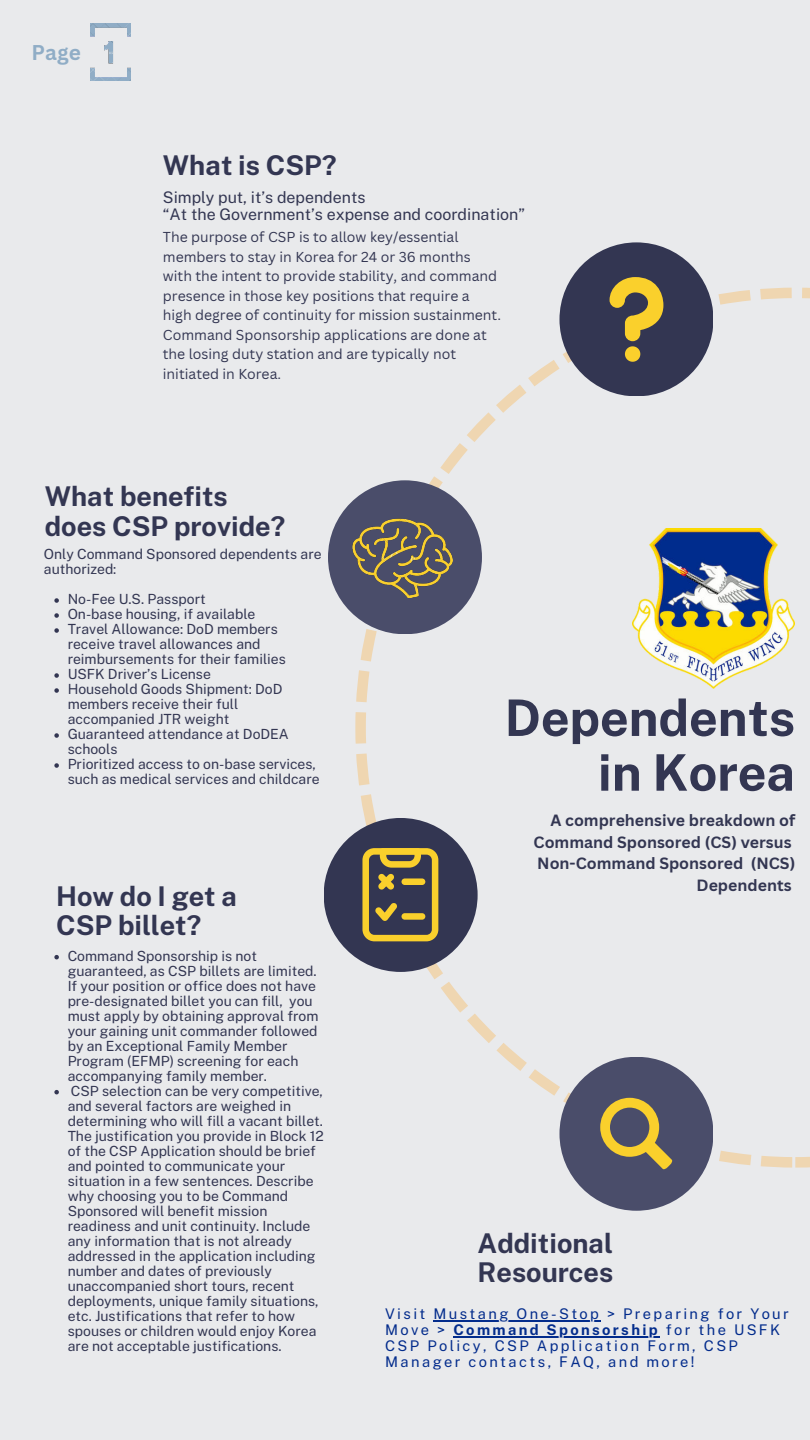
<style>
.page{position:relative;width:810px;height:1440px;background:#e9eaec}
.page>*{position:absolute;margin:0;border:0;box-sizing:border-box;transform-origin:0 0}
.t1{font:700 50.4px/54.8px "Public Sans";color:#333652;text-align:right}
.t2{font:700 27.2px/29.6px "Public Sans";color:#333652}
.t3{font:700 20.8px "Canva Sans";color:#90adc6}
.t4{font:16px/17.2px "Public Sans";color:#333652}
.t5{font:700 15.9px/21.8px "Canva Sans";color:#333652;text-align:right}
.t6{font:14.7px/15.9px "Public Sans";letter-spacing:.16em;color:#032c8c}
.t7{font:14px/15px "Public Sans";color:#333652}
.t8{font:14px/19.5px "Canva Sans";color:#333652}
.s1{font-weight:700}
</style>
<div class="page">
<svg style="left:356px;top:288px;width:454px;height:880px"></svg>
<div style="left:559px;top:242px;width:154px;height:154px;background:#333652;border-radius:50%"></div>
<div style="left:559px;top:1057px;width:154px;height:154px;background:#4a4d6a;border-radius:50%"></div>
<svg style="left:600px;top:1098px;width:73px;height:72px"></svg>
<svg style="left:610px;top:277px;width:53px;height:85px"></svg>
<div style="left:324px;top:818px;width:154px;height:154px;background:#333652;border-radius:50%"></div>
<svg style="left:362px;top:848px;width:76px;height:93px"></svg>
<div style="left:328px;top:480px;width:154px;height:154px;background:#4a4d6a;border-radius:50%"></div>
<img style="left:353px;top:518px;width:99px;height:79px">
<img style="left:632px;top:529px;width:162px;height:159px">
<svg style="left:54px;top:955px;width:5px;height:4px"></svg>
<svg style="left:54px;top:1090px;width:5px;height:4px"></svg>
<svg style="left:54px;top:598px;width:5px;height:5px"></svg>
<svg style="left:54px;top:613px;width:5px;height:5px"></svg>
<svg style="left:54px;top:628px;width:5px;height:5px"></svg>
<svg style="left:54px;top:673px;width:5px;height:5px"></svg>
<svg style="left:54px;top:688px;width:5px;height:5px"></svg>
<svg style="left:54px;top:733px;width:5px;height:5px"></svg>
<svg style="left:54px;top:763px;width:5px;height:5px"></svg>
<hr style="left:434px;top:1320px;width:167px;height:1px;background:#032c8c">
<hr style="left:453px;top:1336px;width:207px;height:1px;background:#032c8c">
<img style="left:91px;top:24px;width:40px;height:57px">
<h3 class="t3" style="left:32px;top:40px;width:51px">Page</h3>
<h2 class="t2" style="left:163px;top:149px;width:175px">What is CSP?</h2>
<p class="t4" style="left:163px;top:187px;width:364px">Simply put, it’s dependents<br>“At the Government’s expense and coordination”</p>
<p class="t8" style="left:163px;top:228px;width:340px">The purpose of CSP is to allow key/essential members to stay in Korea for 24 or 36 months with the intent to provide stability, and command presence in those key positions that require a high degree of continuity for mission sustainment.<br>Command Sponsorship applications are done at the losing duty station and are typically not initiated in Korea.</p>
<h2 class="t2" style="left:45px;top:480px;width:242px">What benefits does CSP provide?</h2>
<p class="t7" style="left:44px;top:546px;width:279px">Only Command Sponsored dependents are authorized:</p>
<p class="t7" style="left:68px;top:591px;width:254px">No-Fee U.S. Passport<br>On-base housing, if available<br>Travel Allowance: DoD members receive travel allowances and reimbursements for their families<br>USFK Driver’s License<br>Household Goods Shipment: DoD members receive their full accompanied JTR weight<br>Guaranteed attendance at DoDEA schools<br>Prioritized access to on-base services, such as medical services and childcare</p>
<h2 class="t2" style="left:56px;top:879px;width:183px">How do I get a<br>CSP billet?</h2>
<p class="t7" style="left:68px;top:947px;width:258px">Command Sponsorship is not guaranteed, as CSP billets are limited.<br>If your position or office does not have pre-designated billet you can fill, you must apply by obtaining approval from your gaining unit commander followed by an Exceptional Family Member Program (EFMP) screening for each accompanying family member.<br>CSP selection can be very competitive, and several factors are weighed in determining who will fill a vacant billet.<br>The justification you provide in Block 12 of the CSP Application should be brief and pointed to communicate your situation in a few sentences. Describe why choosing you to be Command Sponsored will benefit mission readiness and unit continuity. Include any information that is not already addressed in the application including number and dates of previously unaccompanied short tours, recent deployments, unique family situations, etc. Justifications that refer to how spouses or children would enjoy Korea are not acceptable justifications.</p>
<h1 class="t1" style="left:505px;top:687px;width:292px">Dependents in Korea</h1>
<p class="t5" style="left:534px;top:810px;width:263px">A comprehensive breakdown of<br>Command Sponsored (CS) versus<br>Non-Command Sponsored (NCS)<br>Dependents</p>
<h2 class="t2" style="left:478px;top:1227px;width:137px">Additional<br>Resources</h2>
<p class="t6" style="left:385px;top:1305px;width:405px">Visit Mustang One-Stop &gt; Preparing for Your Move &gt; <span class="s1">Command Sponsorship</span> for the USFK CSP Policy, CSP Application Form, CSP Manager contacts, FAQ, and more!</p>
</div>
